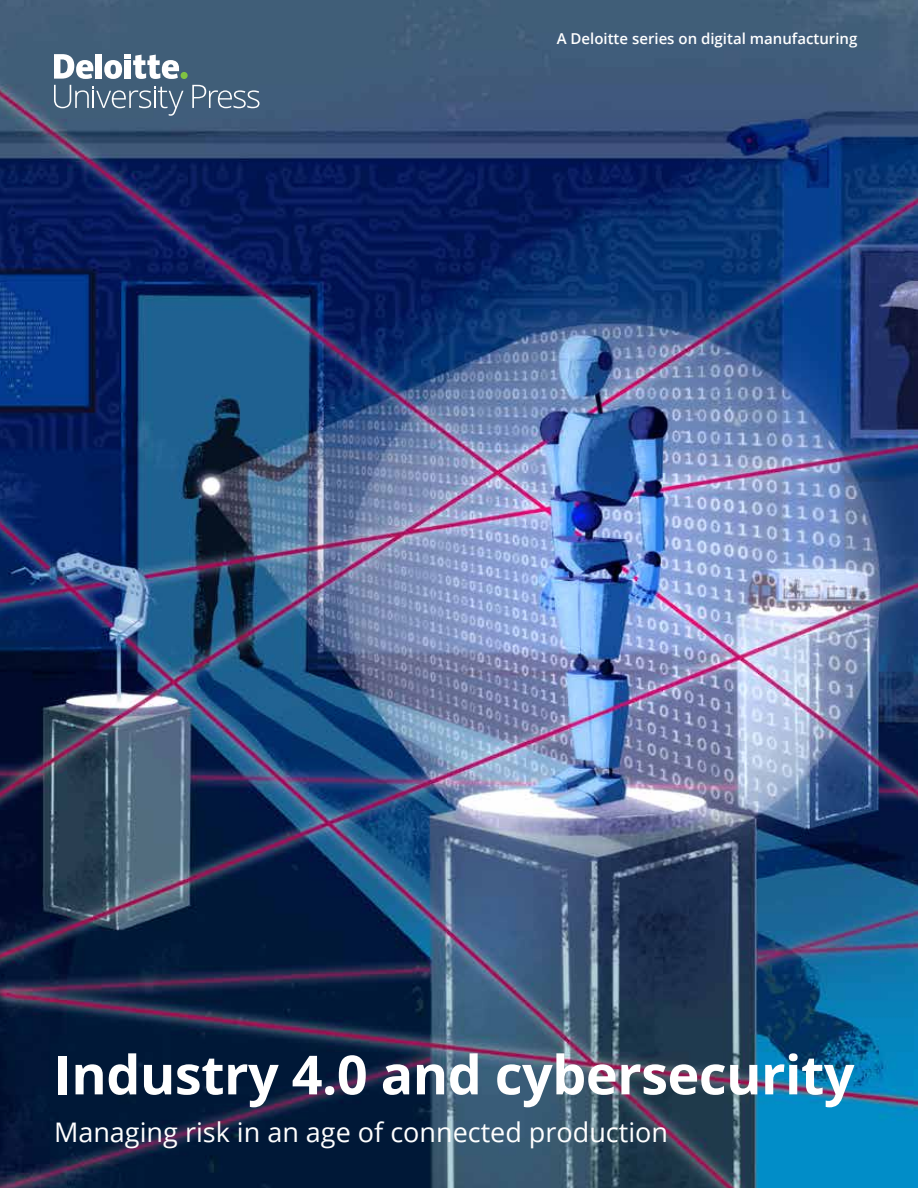
<style>
.page{position:relative;width:918px;height:1188px;background:#fff}
.page>*{position:absolute;margin:0;border:0;box-sizing:border-box;transform-origin:0 0}
.t1{font:700 54px "Open Sans";letter-spacing:-.01em;color:#fff}
.t2{font:27px "Open Sans";color:#fff}
.t3{font:600 15px "Open Sans";color:#fff}
</style>
<div class="page">
<img style="left:0;top:0;width:918px;height:1188px">
<div style="left:181px;top:72px;width:7px;height:7px;background:#80c342;border-radius:50%"></div>
<div style="left:96px;top:54px;width:6px;height:25px;background:#fff"></div>
<svg style="left:104px;top:54px;width:75px;height:25px"></svg>
<svg style="left:54px;top:54px;width:39px;height:25px"></svg>
<svg style="left:192px;top:85px;width:67px;height:23px;background:#677e94"></svg>
<svg style="left:54px;top:85px;width:129px;height:31px;background:#5c758c"></svg>
<p class="t3" style="left:557px;top:28px;width:302px">A Deloitte series on digital manufacturing</p>
<h1 class="t1" style="left:54px;top:1037px;width:802px">Industry 4.0 and cybersecurity</h1>
<p class="t2" style="left:54px;top:1113px;width:616px">Managing risk in an age of connected production</p>
</div>
